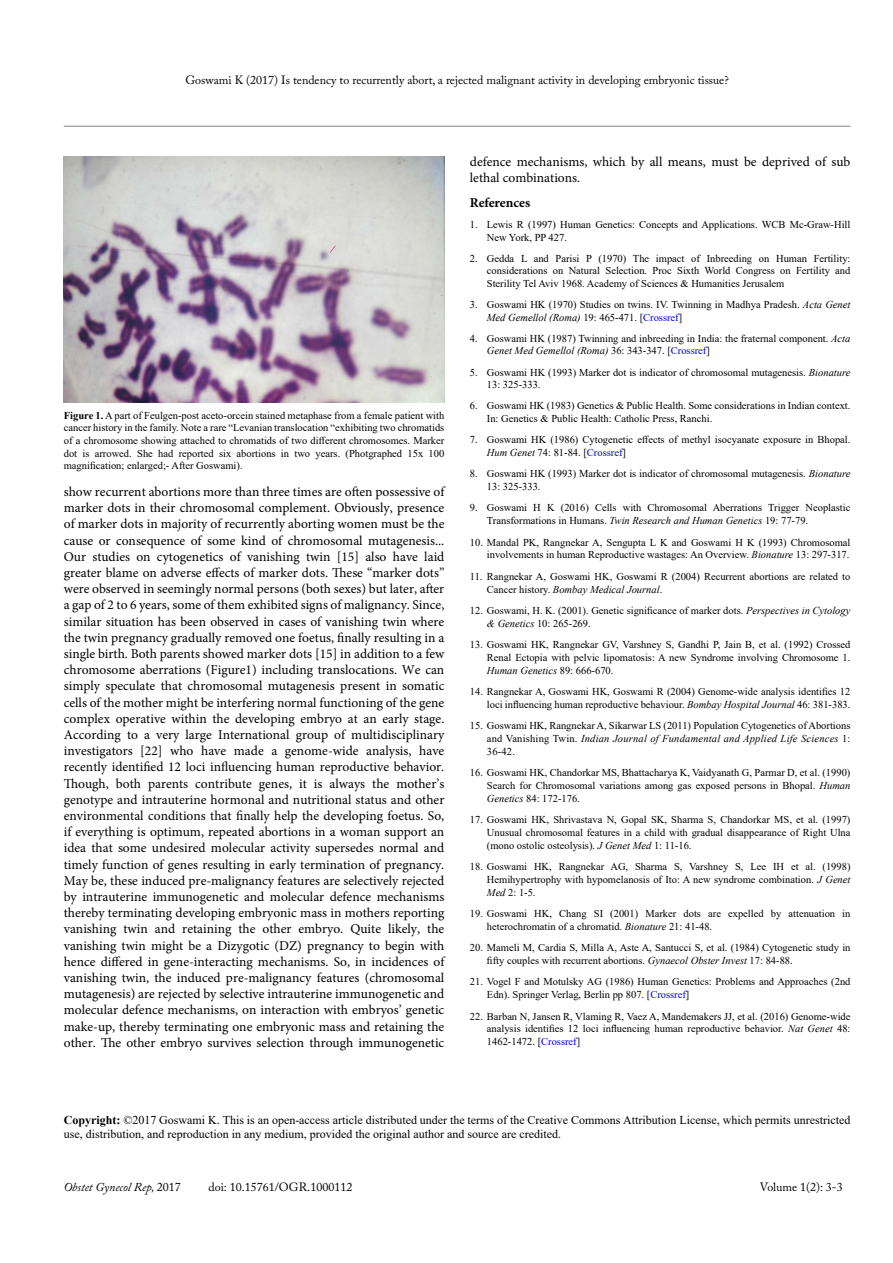
<style>
.page{position:relative;width:893px;height:1263px;background:#fff}
.page>*{position:absolute;margin:0;border:0;box-sizing:border-box;transform-origin:0 0}
.t1{font:13.5px/16.2px "Minion Pro";color:#000;text-align:justify}
.t2{font:700 13.5px "Minion Pro";letter-spacing:-.005em;color:#000}
.t3{font:12px/14.4px "Times New Roman";color:#000}
.t4{font:12px "Adobe Caslon Pro";color:#000}
.t5{font:italic 12px "Adobe Caslon Pro";color:#000}
.t6{font:10.5px/12.8px "Times New Roman";color:#000}
.s1{font-weight:700}
.s2{font-style:italic}
.s3{color:#00f}
.s4{font-style:normal}
</style>
<div class="page">
<hr style="left:64px;top:126px;width:786px;height:1px;background:#808285">
<img style="left:64px;top:156px;width:380px;height:247px">
<p class="t4" style="left:185px;top:73px;width:545px">Goswami K (2017) Is tendency to recurrently abort, a rejected malignant activity in developing embryonic tissue?</p>
<p class="t6" style="left:64px;top:409px;width:382px;text-align:justify"><span class="s1">Figure 1.</span> A part of Feulgen-post aceto-orcein stained metaphase from a female patient with cancer history in the family. Note a rare “Levanian translocation “exhibiting two chromatids of a chromosome showing attached to chromatids of two different chromosomes. Marker dot is arrowed. She had reported six abortions in two years. (Photgraphed 15x 100 magnification; enlarged;- After Goswami).</p>
<p class="t1" style="left:64px;top:484px;width:382px">show recurrent abortions more than three times are often possessive of marker dots in their chromosomal complement. Obviously, presence of marker dots in majority of recurrently aborting women must be the cause or consequence of some kind of chromosomal mutagenesis...<br>Our studies on cytogenetics of vanishing twin [15] also have laid greater blame on adverse effects of marker dots. These “marker dots” were observed in seemingly normal persons (both sexes) but later, after a gap of 2 to 6 years, some of them exhibited signs of malignancy. Since, similar situation has been observed in cases of vanishing twin where the twin pregnancy gradually removed one foetus, finally resulting in a single birth. Both parents showed marker dots [15] in addition to a few chromosome aberrations (Figure1) including translocations. We can simply speculate that chromosomal mutagenesis present in somatic cells of the mother might be interfering normal functioning of the gene complex operative within the developing embryo at an early stage.<br>According to a very large International group of multidisciplinary investigators [22] who have made a genome-wide analysis, have recently identified 12 loci influencing human reproductive behavior.<br>Though, both parents contribute genes, it is always the mother’s genotype and intrauterine hormonal and nutritional status and other environmental conditions that finally help the developing foetus. So, if everything is optimum, repeated abortions in a woman support an idea that some undesired molecular activity supersedes normal and timely function of genes resulting in early termination of pregnancy.<br>May be, these induced pre-malignancy features are selectively rejected by intrauterine immunogenetic and molecular defence mechanisms thereby terminating developing embryonic mass in mothers reporting vanishing twin and retaining the other embryo. Quite likely, the vanishing twin might be a Dizygotic (DZ) pregnancy to begin with hence differed in gene-interacting mechanisms. So, in incidences of vanishing twin, the induced pre-malignancy features (chromosomal mutagenesis) are rejected by selective intrauterine immunogenetic and molecular defence mechanisms, on interaction with embryos’ genetic make-up, thereby terminating one embryonic mass and retaining the other. The other embryo survives selection through immunogenetic</p>
<p class="t1" style="left:470px;top:154px;width:382px">defence mechanisms, which by all means, must be deprived of sub lethal combinations.</p>
<p class="t2" style="left:470px;top:193px;width:62px">References</p>
<p class="t6" style="left:487px;top:218px;width:365px;text-indent:-17px">1. Lewis R (1997) Human Genetics: Concepts and Applications. WCB Mc-Graw-Hill<br>New York, PP 427.</p>
<p class="t6" style="left:487px;top:252px;width:365px;text-align:justify;text-indent:-17px">2. Gedda L and Parisi P (1970) The impact of Inbreeding on Human Fertility: considerations on Natural Selection. Proc Sixth World Congress on Fertility and Sterility Tel Aviv 1968. Academy of Sciences &amp; Humanities Jerusalem</p>
<p class="t6" style="left:487px;top:298px;width:365px;text-indent:-17px">3. Goswami HK (1970) Studies on twins. IV. Twinning in Madhya Pradesh. <span class="s2">Acta Genet<br>Med Gemellol (Roma)</span> 19: 465-471. [<span class="s3">Crossref</span>]</p>
<p class="t6" style="left:487px;top:332px;width:365px;text-indent:-17px">4. Goswami HK (1987) Twinning and inbreeding in India: the fraternal component. <span class="s2">Acta<br>Genet Med Gemellol (Roma)</span> 36: 343-347. [<span class="s3">Crossref</span>]</p>
<p class="t6" style="left:487px;top:365px;width:365px;text-indent:-17px">5. Goswami HK (1993) Marker dot is indicator of chromosomal mutagenesis. <span class="s2">Bionature<br></span>13: 325-333.</p>
<p class="t6" style="left:487px;top:399px;width:365px;text-indent:-17px">6. Goswami HK (1983) Genetics &amp; Public Health. Some considerations in Indian context.<br>In: Genetics &amp; Public Health: Catholic Press, Ranchi.</p>
<p class="t6" style="left:487px;top:433px;width:365px;text-indent:-17px">7. Goswami HK (1986) Cytogenetic effects of methyl isocyanate exposure in Bhopal.<br><span class="s2">Hum Genet</span> 74: 81-84. [<span class="s3">Crossref</span>]</p>
<p class="t6" style="left:487px;top:467px;width:365px;text-indent:-17px">8. Goswami HK (1993) Marker dot is indicator of chromosomal mutagenesis. <span class="s2">Bionature<br></span>13: 325-333.</p>
<p class="t6" style="left:487px;top:501px;width:365px;text-indent:-17px">9. Goswami H K (2016) Cells with Chromosomal Aberrations Trigger Neoplastic<br>Transformations in Humans. <span class="s2">Twin Research and Human Genetics</span> 19: 77-79.</p>
<p class="t6" style="left:470px;top:535px;width:382px;text-align:right">10. Mandal PK, Rangnekar A, Sengupta L K and Goswami H K (1993) Chromosomal involvements in human Reproductive wastages: An Overview. <span class="s2">Bionature</span> 13: 297-317.</p>
<p class="t6" style="left:487px;top:569px;width:365px;text-indent:-17px">11. Rangnekar A, Goswami HK, Goswami R (2004) Recurrent abortions are related to<br>Cancer history. <span class="s2">Bombay Medical Journal</span>.</p>
<p class="t6" style="left:487px;top:604px;width:365px;text-indent:-17px">12. Goswami, H. K. (2001). Genetic significance of marker dots. <span class="s2">Perspectives in Cytology &amp; Genetics</span> 10: 265-269.</p>
<p class="t6" style="left:487px;top:638px;width:365px;text-align:justify;text-indent:-17px">13. Goswami HK, Rangnekar GV, Varshney S, Gandhi P, Jain B, et al. (1992) Crossed Renal Ectopia with pelvic lipomatosis: A new Syndrome involving Chromosome 1.<br><span class="s2">Human Genetics</span> 89: 666-670.</p>
<p class="t6" style="left:470px;top:685px;width:382px;text-align:right">14. Rangnekar A, Goswami HK, Goswami R (2004) Genome-wide analysis identifies 12 loci influencing human reproductive behaviour. <span class="s2">Bombay Hospital Journal</span> 46: 381-383.</p>
<p class="t6" style="left:487px;top:719px;width:365px;text-align:justify;text-indent:-17px">15. Goswami HK, Rangnekar A, Sikarwar LS (2011) Population Cytogenetics of Abortions and Vanishing Twin. <span class="s2">Indian Journal of Fundamental and Applied Life Sciences</span> 1:<br>36-42.</p>
<p class="t6" style="left:487px;top:766px;width:365px;text-align:justify;text-indent:-17px">16. Goswami HK, Chandorkar MS, Bhattacharya K, Vaidyanath G, Parmar D, et al. (1990)<br>Search for Chromosomal variations among gas exposed persons in Bhopal. <span class="s2">Human Genetics</span> 84: 172-176.</p>
<p class="t6" style="left:487px;top:813px;width:365px;text-align:justify;text-indent:-17px">17. Goswami HK, Shrivastava N, Gopal SK, Sharma S, Chandorkar MS, et al. (1997)<br>Unusual chromosomal features in a child with gradual disappearance of Right Ulna (mono ostolic osteolysis). <span class="s2">J Genet Med</span> 1: 11-16.</p>
<p class="t6" style="left:487px;top:860px;width:365px;text-align:justify;text-indent:-17px">18. Goswami HK, Rangnekar AG, Sharma S, Varshney S, Lee IH et al. (1998)<br>Hemihypertrophy with hypomelanosis of Ito: A new syndrome combination. <span class="s2">J Genet Med</span> 2: 1-5.</p>
<p class="t6" style="left:487px;top:907px;width:365px;text-indent:-17px">19. Goswami HK, Chang SI (2001) Marker dots are expelled by attenuation in heterochromatin of a chromatid. <span class="s2">Bionature</span> 21: 41-48.</p>
<p class="t6" style="left:487px;top:941px;width:365px;text-indent:-17px">20. Mameli M, Cardia S, Milla A, Aste A, Santucci S, et al. (1984) Cytogenetic study in fifty couples with recurrent abortions. <span class="s2">Gynaecol Obster Invest</span> 17: 84-88.</p>
<p class="t6" style="left:487px;top:975px;width:365px;text-indent:-17px">21. Vogel F and Motulsky AG (1986) Human Genetics: Problems and Approaches (2nd<br>Edn). Springer Verlag, Berlin pp 807. [<span class="s3">Crossref</span>]</p>
<p class="t6" style="left:487px;top:1009px;width:365px;text-align:justify;text-indent:-17px">22. Barban N, Jansen R, Vlaming R, Vaez A, Mandemakers JJ, et al. (2016) Genome-wide analysis identifies 12 loci influencing human reproductive behavior. <span class="s2">Nat Genet</span> 48:<br>1462-1472. [<span class="s3">Crossref</span>]</p>
<p class="t3" style="left:64px;top:1112px;width:788px"><span class="s1">Copyright:</span> ©2017 Goswami K. This is an open-access article distributed under the terms of the Creative Commons Attribution License, which permits unrestricted use, distribution, and reproduction in any medium, provided the original author and source are credited.</p>
<p class="t5" style="left:64px;top:1180px;width:119px">Obstet Gynecol Rep, <span class="s4">2017</span></p>
<p class="t4" style="left:208px;top:1180px;width:145px">doi: 10.15761/OGR.1000112</p>
<p class="t4" style="left:760px;top:1180px;width:84px">Volume 1(2): 3-3</p>
</div>
